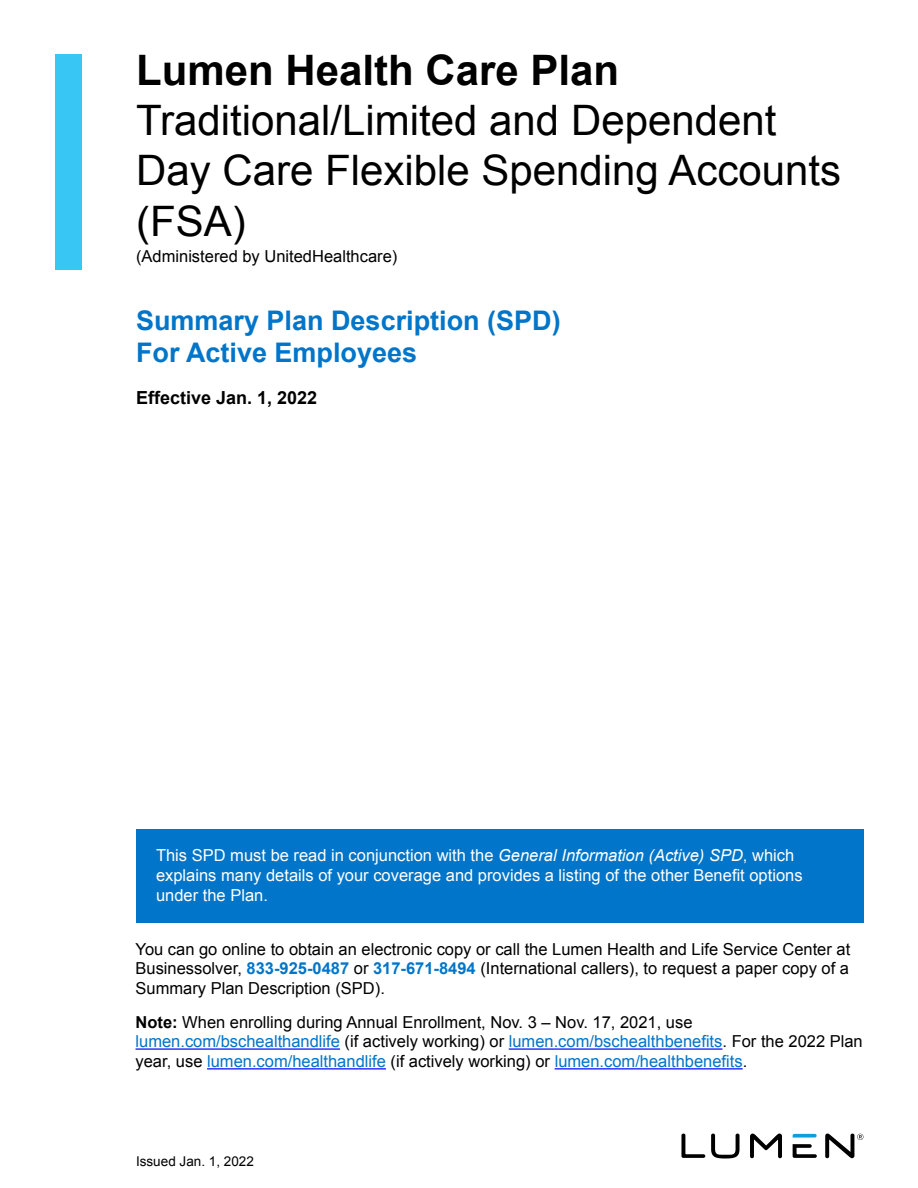
<style>
.page{position:relative;width:918px;height:1188px;background:#fff}
.page>*{position:absolute;margin:0;border:0;box-sizing:border-box;transform-origin:0 0}
.t1{font:42px/50.4px "Arial";color:#000}
.t2{font:700 42px "Arial";color:#000}
.t3{font:700 27px/32.4px "Arial";color:#0075c9}
.t4{font:700 18px "Arial";color:#000}
.t5{font:16.5px/19.8px "Arial";color:#000;text-align:justify}
.t6{font:16.5px/19.8px "Arial";color:#fff}
.t7{font:13.5px "Arial";color:#000}
.s1{font-style:italic}
.s2{font-weight:700;color:#0075c9}
.s3{font-weight:700}
.s4{color:#0075c9}
</style>
<div class="page">
<svg style="left:681px;top:1134px;width:24px;height:24px"></svg>
<svg style="left:711px;top:1134px;width:29px;height:25px"></svg>
<svg style="left:750px;top:1134px;width:32px;height:24px"></svg>
<svg style="left:793px;top:1134px;width:24px;height:4px"></svg>
<svg style="left:793px;top:1144px;width:24px;height:14px"></svg>
<svg style="left:825px;top:1134px;width:38px;height:24px"></svg>
<div style="left:55px;top:54px;width:27px;height:216px;background:#38c6f4"></div>
<div style="left:136px;top:829px;width:728px;height:93px;background:#0075c9"></div>
<hr style="left:136px;top:1048px;width:204px;height:2px;background:#00f">
<hr style="left:509px;top:1048px;width:213px;height:2px;background:#00f">
<hr style="left:207px;top:1068px;width:179px;height:1px;background:#00f">
<hr style="left:555px;top:1068px;width:188px;height:1px;background:#00f">
<h1 class="t2" style="left:136px;top:42px;width:485px">Lumen Health Care Plan</h1>
<h1 class="t1" style="left:136px;top:95px;width:707px">Traditional/Limited and Dependent<br>Day Care Flexible Spending Accounts (FSA)</h1>
<p class="t5" style="left:136px;top:247px;width:263px">(Administered by UnitedHealthcare)</p>
<h2 class="t3" style="left:136px;top:305px;width:426px">Summary Plan Description (SPD)<br>For Active Employees</h2>
<p class="t4" style="left:136px;top:386px;width:183px">Effective Jan. 1, 2022</p>
<p class="t6" style="left:156px;top:846px;width:648px">This SPD must be read in conjunction with the <span class="s1">General Information (Active) SPD</span>, which explains many details of your coverage and provides a listing of the other Benefit options under the Plan.</p>
<p class="t5" style="left:136px;top:939px;width:716px">You can go online to obtain an electronic copy or call the Lumen Health and Life Service Center at Businessolver, <span class="s2">833-925-0487</span> or <span class="s2">317-671-8494</span> (International callers), to request a paper copy of a Summary Plan Description (SPD).</p>
<p class="t5" style="left:136px;top:1012px;width:729px;text-align:left"><span class="s3">Note:</span> When enrolling during Annual Enrollment, Nov. 3 – Nov. 17, 2021, use <span class="s4">lumen.com/bschealthandlife</span> (if actively working) or <span class="s4">lumen.com/bschealthbenefits</span>. For the 2022 Plan year, use <span class="s4">lumen.com/healthandlife</span> (if actively working) or <span class="s4">lumen.com/healthbenefits</span>.</p>
<p class="t7" style="left:136px;top:1153px;width:119px">Issued Jan. 1, 2022</p>
</div>
